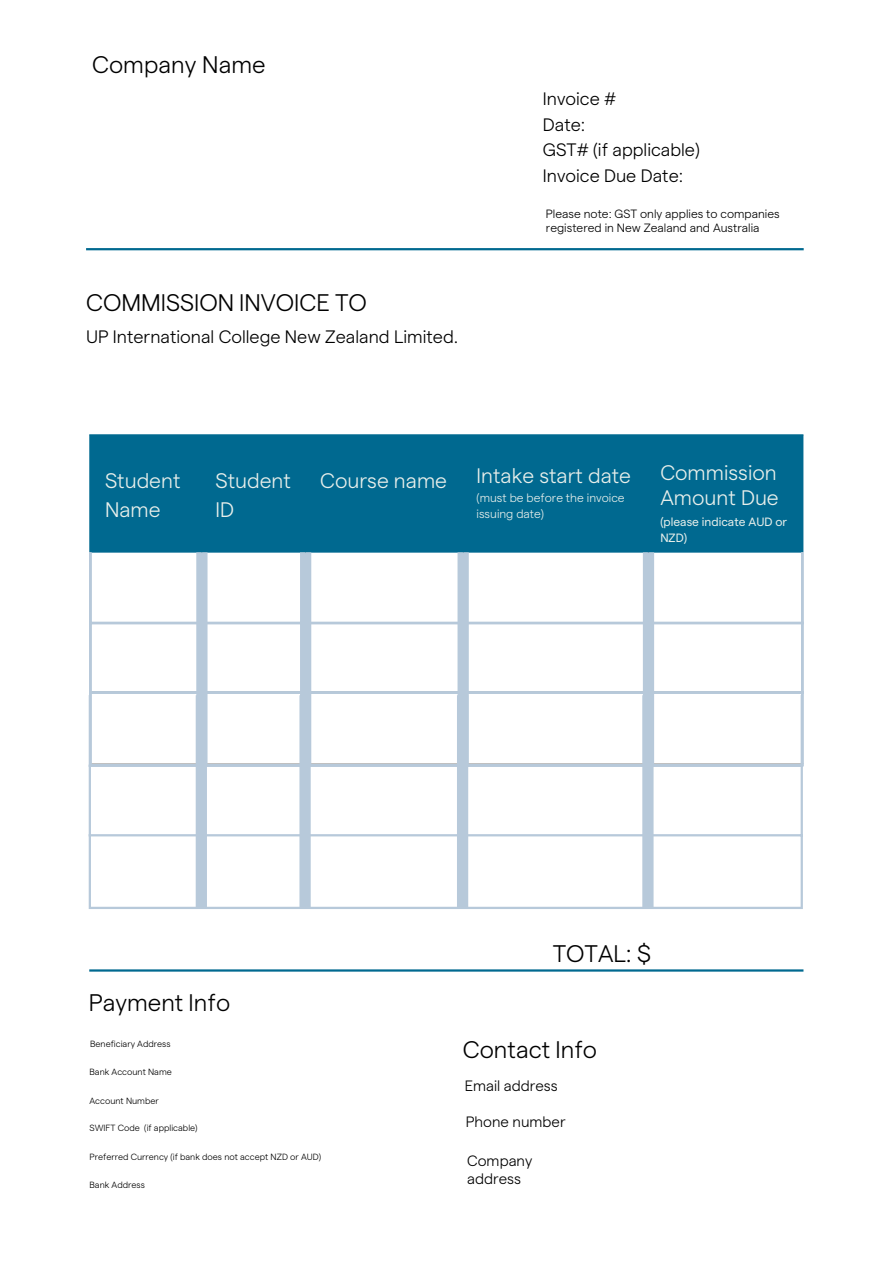
<style>
.page{position:relative;width:893px;height:1264px;background:#fff}
.page>*{position:absolute;margin:0;border:0;box-sizing:border-box;transform-origin:0 0}
.t1{font:300 24px "Matter";color:#000}
.t2{font:300 21px/29px "Matter";color:#e8efeb}
.t3{font:300 18px/25.5px "Matter";color:#000}
.t4{font:300 15px/18px "Matter";color:#000}
.t5{font:300 12px/14.4px "Matter";color:#000}
.t6{font:300 12px/16px "Matter";color:#e8efeb}
.t7{font:12px/16.5px "Matter";color:#e8efeb}
.t8{font:300 9px "Matter";color:#000}
</style>
<div class="page">
<div style="left:91px;top:436px;width:710px;height:116px;background:#006990"></div>
<hr style="left:89px;top:436px;width:2px;height:116px;background:#006990">
<hr style="left:647px;top:436px;width:2px;height:116px;background:#006990">
<hr style="left:801px;top:436px;width:2px;height:116px;background:#006990">
<hr style="left:89px;top:434px;width:714px;height:2px;background:#006990">
<div style="left:196px;top:552px;width:11px;height:212px;background:#b7c9da"></div>
<div style="left:300px;top:552px;width:11px;height:212px;background:#b7c9da"></div>
<div style="left:457px;top:552px;width:11px;height:212px;background:#b7c9da"></div>
<div style="left:642px;top:552px;width:12px;height:212px;background:#b7c9da"></div>
<hr style="left:89px;top:969px;width:714px;height:2px;background:#006990">
<hr style="left:86px;top:248px;width:717px;height:2px;background:#006990">
<hr style="left:89px;top:552px;width:2px;height:212px;background:#b7c9da">
<hr style="left:801px;top:552px;width:2px;height:212px;background:#b7c9da">
<hr style="left:89px;top:622px;width:714px;height:2px;background:#b7c9da">
<hr style="left:89px;top:691px;width:714px;height:2px;background:#b7c9da">
<hr style="left:89px;top:764px;width:714px;height:2px;background:#b7c9da">
<hr style="left:89px;top:695px;width:2px;height:211px;background:#b7c9da">
<hr style="left:800px;top:695px;width:2px;height:211px;background:#b7c9da">
<hr style="left:89px;top:834px;width:713px;height:2px;background:#b7c9da">
<hr style="left:89px;top:906px;width:713px;height:3px;background:#b7c9da">
<div style="left:196px;top:695px;width:11px;height:212px;background:#b7c9da"></div>
<div style="left:299px;top:695px;width:12px;height:212px;background:#b7c9da"></div>
<div style="left:457px;top:695px;width:11px;height:212px;background:#b7c9da"></div>
<div style="left:642px;top:695px;width:11px;height:212px;background:#b7c9da"></div>
<h1 class="t1" style="left:92px;top:47px;width:175px">Company Name</h1>
<h1 class="t1" style="left:86px;top:287px;width:282px">COMMISSION INVOICE TO</h1>
<h3 class="t3" style="left:86px;top:322px;width:373px">UP International College New Zealand Limited.</h3>
<h3 class="t3" style="left:543px;top:85px;width:158px">Invoice #<br>Date:<br>GST# (if applicable)<br>Invoice Due Date:</h3>
<h3 class="t5" style="left:546px;top:205px;width:235px">Please note: GST only applies to companies registered in New Zealand and Australia</h3>
<h2 class="t2" style="left:105px;top:465px;width:77px">Student<br>Name</h2>
<h2 class="t2" style="left:215px;top:465px;width:77px">Student<br>ID</h2>
<h2 class="t2" style="left:320px;top:464px;width:128px">Course name</h2>
<h2 class="t2" style="left:476px;top:459px;width:156px">Intake start date</h2>
<h3 class="t6" style="left:476px;top:488px;width:150px">(must be before the invoice issuing date)</h3>
<h2 class="t2" style="left:660px;top:459px;width:120px;line-height:25.2px">Commission<br>Amount Due</h2>
<h3 class="t7" style="left:660px;top:512px;width:128px">(please indicate AUD or<br>NZD)</h3>
<h1 class="t1" style="left:89px;top:987px;width:143px">Payment Info</h1>
<p class="t8" style="left:90px;top:1037px;width:82px">Beneficiary Address</p>
<p class="t8" style="left:89px;top:1065px;width:84px">Bank Account Name</p>
<p class="t8" style="left:89px;top:1093px;width:71px">Account Number</p>
<p class="t8" style="left:89px;top:1121px;width:110px">SWIFT Code (if applicable)</p>
<p class="t8" style="left:89px;top:1149px;width:233px">Preferred Currency (if bank does not accept NZD or AUD)</p>
<p class="t8" style="left:89px;top:1178px;width:57px">Bank Address</p>
<h1 class="t1" style="left:552px;top:937px;width:100px">TOTAL: $</h1>
<h1 class="t1" style="left:463px;top:1033px;width:136px">Contact Info</h1>
<h3 class="t4" style="left:464px;top:1075px;width:95px">Email address</h3>
<h3 class="t4" style="left:465px;top:1111px;width:101px">Phone number</h3>
<h3 class="t4" style="left:467px;top:1150px;width:67px">Company address</h3>
</div>
